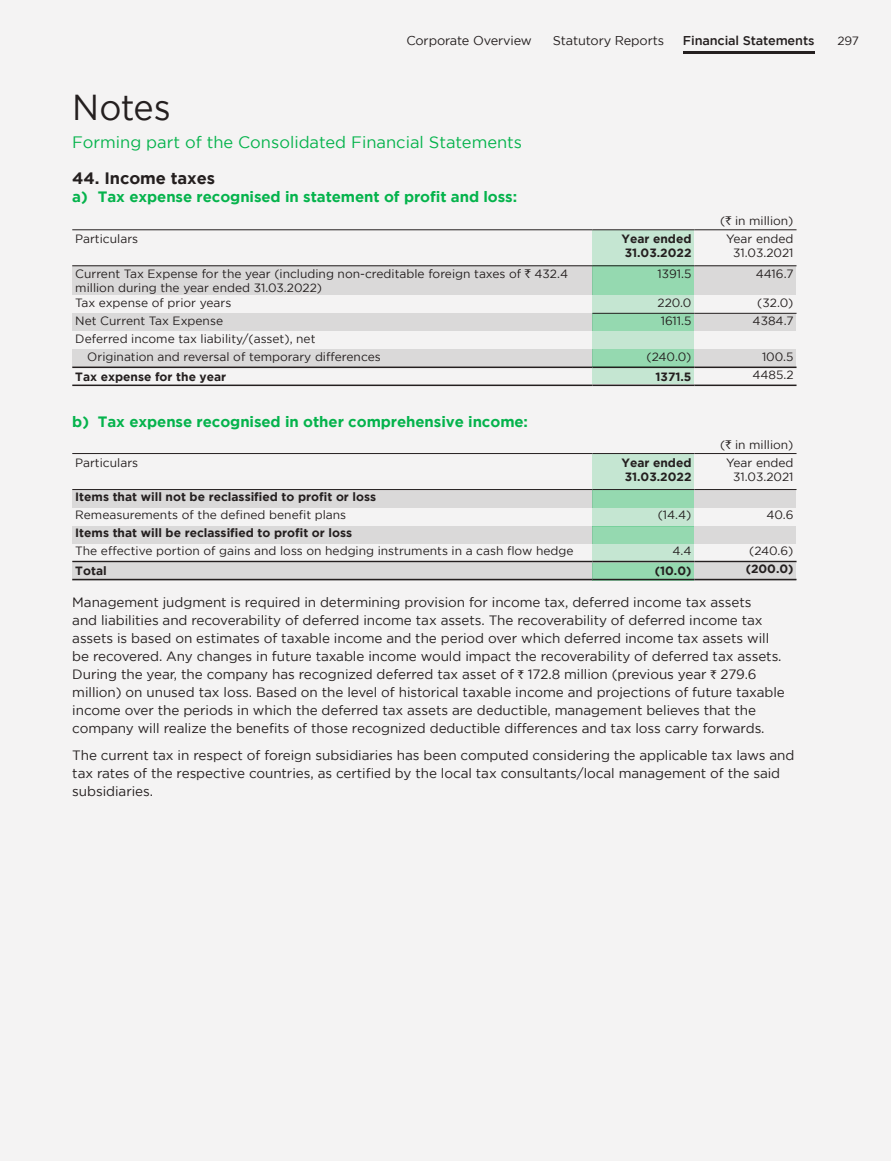
<style>
.page{position:relative;width:891px;height:1161px;background:#f4f3f3}
.page>*{position:absolute;margin:0;border:0;box-sizing:border-box;transform-origin:0 0}
.t1{font:36px "Gotham";letter-spacing:-.01em;color:#241f1f;scale:.95 1}
.t2{font:16.5px "Gotham";color:#05b34c}
.t3{font:700 16.5px "Gotham";letter-spacing:-.005em;color:#241f1f}
.t4{font:700 15px "Gotham";letter-spacing:-.005em;color:#05b34c}
.t5{font:13.5px/18px "Gotham";letter-spacing:-.005em;color:#241f1f}
.t6{font:12.75px "Gotham";letter-spacing:-.01em;color:#241f1f}
.t7{font:500 12.75px "Gotham";letter-spacing:-.01em;color:#241f1f}
.t8{font:12px/14.4px "Gotham";color:#241f1f;text-align:center}
.t9{font:700 12px/14.4px "Gotham";color:#241f1f}
.s1{font-family:"Rupee Foradian"}
.s2{font-family:"Rupee Foradian";font-size:12px}
</style>
<div class="page">
<hr style="left:683px;top:51px;width:131px;height:3px;background:#241f1f">
<div style="left:72px;top:266px;width:520px;height:29px;background:#dad9d9"></div>
<div style="left:72px;top:313px;width:520px;height:18px;background:#dad9d9"></div>
<div style="left:72px;top:349px;width:520px;height:18px;background:#dad9d9"></div>
<div style="left:72px;top:490px;width:520px;height:18px;background:#dad9d9"></div>
<div style="left:72px;top:526px;width:520px;height:18px;background:#dad9d9"></div>
<div style="left:72px;top:563px;width:520px;height:17px;background:linear-gradient(to right,#dad9d9,#dad9d9)"></div>
<div style="left:694px;top:266px;width:102px;height:29px;background:#dad9d9"></div>
<div style="left:694px;top:313px;width:102px;height:18px;background:#dad9d9"></div>
<div style="left:694px;top:349px;width:102px;height:18px;background:#dad9d9"></div>
<div style="left:694px;top:490px;width:102px;height:18px;background:#dad9d9"></div>
<div style="left:694px;top:526px;width:102px;height:18px;background:#dad9d9"></div>
<div style="left:694px;top:563px;width:102px;height:17px;background:linear-gradient(to right,#dad9d9,#dad9d9)"></div>
<div style="left:592px;top:230px;width:102px;height:36px;background:#c5e6d2"></div>
<div style="left:592px;top:266px;width:102px;height:29px;background:#95d9b0"></div>
<div style="left:592px;top:295px;width:102px;height:18px;background:#c5e6d2"></div>
<div style="left:592px;top:331px;width:102px;height:18px;background:#c5e6d2"></div>
<div style="left:592px;top:367px;width:102px;height:17px;background:linear-gradient(to right,#c5e6d2,#c5e6d2)"></div>
<div style="left:592px;top:454px;width:102px;height:36px;background:#c5e6d2"></div>
<div style="left:592px;top:313px;width:102px;height:18px;background:#95d9b0"></div>
<div style="left:592px;top:349px;width:102px;height:18px;background:#95d9b0"></div>
<div style="left:592px;top:490px;width:102px;height:18px;background:#95d9b0"></div>
<div style="left:592px;top:508px;width:102px;height:18px;background:#c5e6d2"></div>
<svg style="left:592px;top:544px;width:102px;height:19px;background:#c0e0cc"></svg>
<div style="left:592px;top:526px;width:102px;height:18px;background:#95d9b0"></div>
<div style="left:592px;top:563px;width:102px;height:17px;background:linear-gradient(to right,#95d9b0,#95d9b0)"></div>
<hr style="left:72px;top:385px;width:520px;height:1px;background:#241f1f">
<hr style="left:592px;top:367px;width:102px;height:1px;background:#241f1f">
<hr style="left:592px;top:385px;width:102px;height:1px;background:#241f1f">
<hr style="left:694px;top:367px;width:103px;height:1px;background:#241f1f">
<hr style="left:694px;top:385px;width:103px;height:1px;background:#241f1f">
<hr style="left:72px;top:367px;width:520px;height:1px;background:#241f1f">
<hr style="left:72px;top:230px;width:520px;height:1px;background:#241f1f">
<hr style="left:592px;top:230px;width:102px;height:1px;background:#241f1f">
<hr style="left:694px;top:230px;width:103px;height:1px;background:#241f1f">
<hr style="left:72px;top:266px;width:520px;height:1px;background:#241f1f">
<hr style="left:592px;top:266px;width:102px;height:1px;background:#241f1f">
<hr style="left:694px;top:266px;width:103px;height:1px;background:#241f1f">
<hr style="left:592px;top:313px;width:102px;height:1px;background:#241f1f">
<hr style="left:694px;top:313px;width:103px;height:1px;background:#241f1f">
<hr style="left:72px;top:561px;width:520px;height:1px;background:#241f1f">
<hr style="left:72px;top:579px;width:520px;height:1px;background:#241f1f">
<hr style="left:72px;top:453px;width:520px;height:1px;background:#241f1f">
<hr style="left:592px;top:453px;width:102px;height:1px;background:#241f1f">
<hr style="left:694px;top:453px;width:103px;height:1px;background:#241f1f">
<hr style="left:72px;top:489px;width:520px;height:1px;background:#241f1f">
<hr style="left:592px;top:489px;width:102px;height:1px;background:#241f1f">
<hr style="left:694px;top:489px;width:103px;height:1px;background:#241f1f">
<hr style="left:592px;top:561px;width:102px;height:1px;background:#241f1f">
<hr style="left:592px;top:579px;width:102px;height:1px;background:#241f1f">
<hr style="left:694px;top:561px;width:103px;height:1px;background:#241f1f">
<hr style="left:694px;top:579px;width:103px;height:1px;background:#241f1f">
<p class="t6" style="left:406px;top:33px;width:127px">Corporate Overview</p>
<p class="t6" style="left:553px;top:33px;width:113px">Statutory Reports</p>
<p class="t7" style="left:683px;top:33px;width:133px">Financial Statements</p>
<p class="t8" style="left:837px;top:33px;width:23px">297</p>
<h1 class="t1" style="left:72px;top:87px;width:105px">Notes</h1>
<p class="t2" style="left:72px;top:133px;width:451px">Forming part of the Consolidated Financial Statements</p>
<p class="t3" style="left:72px;top:168px;width:144px">44. Income taxes</p>
<p class="t4" style="left:72px;top:188px;width:446px">a) Tax expense recognised in statement of profit and loss:</p>
<p class="t8" style="left:720px;top:214px;width:75px">(<span class="s1">`</span> in million)</p>
<p class="t8" style="left:75px;top:231px;width:64px">Particulars</p>
<p class="t9" style="left:621px;top:231px;width:72px">Year ended<br>31.03.2022</p>
<p class="t8" style="left:726px;top:231px;width:69px">Year ended<br>31.03.2021</p>
<p class="t8" style="left:75px;top:266px;width:494px;text-align:left">Current Tax Expense for the year (including non-creditable foreign taxes of <span class="s1">`</span> 432.4 million during the year ended 31.03.2022)</p>
<p class="t8" style="left:658px;top:266px;width:35px">1391.5</p>
<p class="t8" style="left:756px;top:266px;width:39px">4416.7</p>
<p class="t8" style="left:75px;top:295px;width:158px">Tax expense of prior years</p>
<p class="t8" style="left:657px;top:295px;width:35px">220.0</p>
<p class="t8" style="left:757px;top:295px;width:38px">(32.0)</p>
<p class="t8" style="left:75px;top:313px;width:149px">Net Current Tax Expense</p>
<p class="t8" style="left:661px;top:313px;width:32px">1611.5</p>
<p class="t8" style="left:753px;top:313px;width:42px">4384.7</p>
<p class="t8" style="left:87px;top:330px;width:295px;line-height:18px;text-align:left;text-indent:-12px">Deferred income tax liability/(asset), net<br>Origination and reversal of temporary differences</p>
<p class="t8" style="left:647px;top:349px;width:46px">(240.0)</p>
<p class="t8" style="left:762px;top:349px;width:33px">100.5</p>
<p class="t9" style="left:75px;top:369px;width:153px">Tax expense for the year</p>
<p class="t9" style="left:655px;top:369px;width:37px">1371.5</p>
<p class="t8" style="left:752px;top:367px;width:43px">4485.2</p>
<p class="t4" style="left:72px;top:413px;width:457px">b) Tax expense recognised in other comprehensive income:</p>
<p class="t8" style="left:720px;top:437px;width:75px">(<span class="s1">`</span> in million)</p>
<p class="t8" style="left:75px;top:455px;width:64px">Particulars</p>
<p class="t9" style="left:621px;top:455px;width:72px">Year ended<br>31.03.2022</p>
<p class="t8" style="left:726px;top:455px;width:69px">Year ended<br>31.03.2021</p>
<p class="t9" style="left:75px;top:490px;width:302px">Items that will not be reclassified to profit or loss</p>
<p class="t8" style="left:75px;top:508px;width:272px">Remeasurements of the defined benefit plans</p>
<p class="t8" style="left:658px;top:508px;width:35px">(14.4)</p>
<p class="t8" style="left:766px;top:508px;width:29px">40.6</p>
<p class="t9" style="left:75px;top:526px;width:278px">Items that will be reclassified to profit or loss</p>
<p class="t8" style="left:75px;top:544px;width:500px">The effective portion of gains and loss on hedging instruments in a cash flow hedge</p>
<p class="t8" style="left:672px;top:544px;width:21px">4.4</p>
<p class="t8" style="left:749px;top:544px;width:46px">(240.6)</p>
<p class="t9" style="left:75px;top:563px;width:33px">Total</p>
<p class="t9" style="left:655px;top:563px;width:38px">(10.0)</p>
<p class="t9" style="left:746px;top:562px;width:49px">(200.0)</p>
<p class="t5" style="left:72px;top:593px;width:714px">Management judgment is required in determining provision for income tax, deferred income tax assets<br>and liabilities and recoverability of deferred income tax assets. The recoverability of deferred income tax assets is based on estimates of taxable income and the period over which deferred income tax assets will be recovered. Any changes in future taxable income would impact the recoverability of deferred tax assets.<br>During the year, the company has recognized deferred tax asset of <span class="s2">`</span> 172.8 million (previous year <span class="s2">`</span> 279.6 million) on unused tax loss. Based on the level of historical taxable income and projections of future taxable income over the periods in which the deferred tax assets are deductible, management believes that the company will realize the benefits of those recognized deductible differences and tax loss carry forwards.</p>
<p class="t5" style="left:72px;top:746px;width:724px">The current tax in respect of foreign subsidiaries has been computed considering the applicable tax laws and tax rates of the respective countries, as certified by the local tax consultants/local management of the said subsidiaries.</p>
</div>
